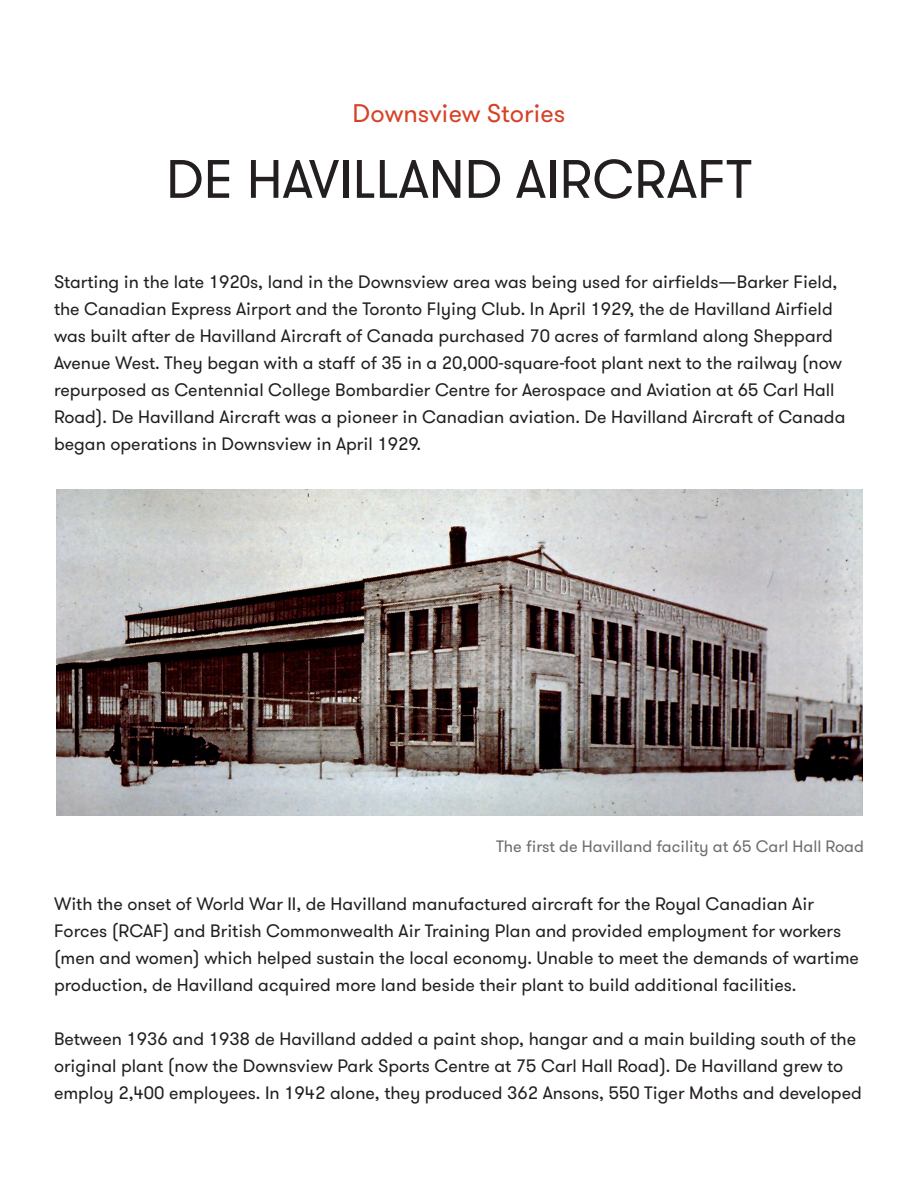
<style>
.page{position:relative;width:918px;height:1188px;background:#fff}
.page>*{position:absolute;margin:0;border:0;box-sizing:border-box;transform-origin:0 0}
.t1{font:54px "GT Walsheim";color:#231f20}
.t2{font:25.5px "GT Walsheim";color:#d64227}
.t3{font:18px/27px "GT Walsheim";color:#231f20}
.t4{font:16.5px "GT Walsheim";color:#6c6d70}
</style>
<div class="page">
<img style="left:57px;top:490px;width:805px;height:325px">
<h2 class="t2" style="left:353px;top:97px;width:214px">Downsview Stories</h2>
<h1 class="t1" style="left:166px;top:145px;width:587px">DE HAVILLAND AIRCRAFT</h1>
<p class="t3" style="left:54px;top:269px;width:793px">Starting in the late 1920s, land in the Downsview area was being used for airfields—Barker Field, the Canadian Express Airport and the Toronto Flying Club. In April 1929, the de Havilland Airfield was built after de Havilland Aircraft of Canada purchased 70 acres of farmland along Sheppard Avenue West. They began with a staff of 35 in a 20,000-square-foot plant next to the railway (now repurposed as Centennial College Bombardier Centre for Aerospace and Aviation at 65 Carl Hall Road). De Havilland Aircraft was a pioneer in Canadian aviation. De Havilland Aircraft of Canada began operations in Downsview in April 1929.</p>
<p class="t4" style="left:496px;top:836px;width:369px">The first de Havilland facility at 65 Carl Hall Road</p>
<p class="t3" style="left:54px;top:890px;width:806px">With the onset of World War II, de Havilland manufactured aircraft for the Royal Canadian Air Forces (RCAF) and British Commonwealth Air Training Plan and provided employment for workers (men and women) which helped sustain the local economy. Unable to meet the demands of wartime production, de Havilland acquired more land beside their plant to build additional facilities.</p>
<p class="t3" style="left:54px;top:1025px;width:809px">Between 1936 and 1938 de Havilland added a paint shop, hangar and a main building south of the original plant (now the Downsview Park Sports Centre at 75 Carl Hall Road). De Havilland grew to employ 2,400 employees. In 1942 alone, they produced 362 Ansons, 550 Tiger Moths and developed</p>
</div>
